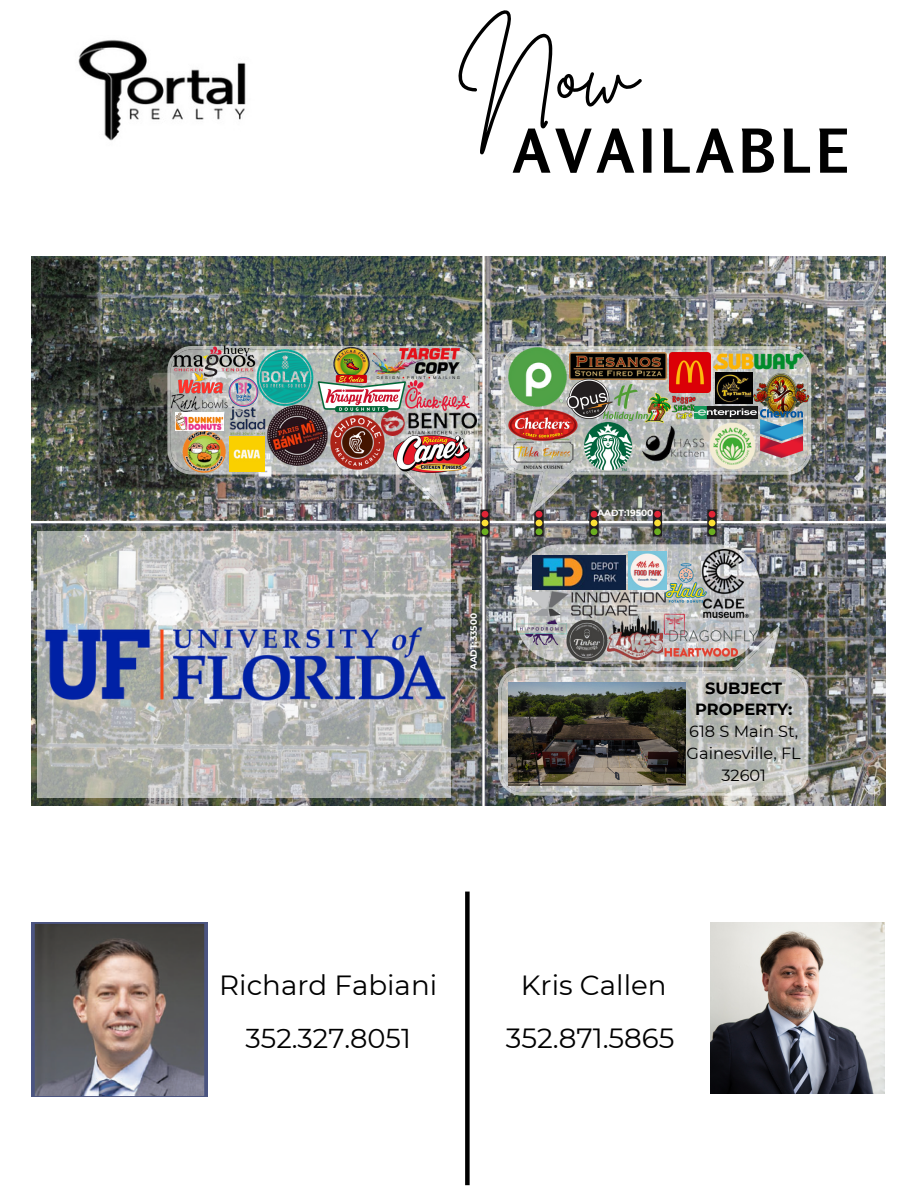
<style>
.page{position:relative;width:918px;height:1188px;background:#fff}
.page>*{position:absolute;margin:0;border:0;box-sizing:border-box;transform-origin:0 0}
.t1{font:88.8px "Brittany Signature";color:#000}
.t2{font:700 60.3px "Rosario";letter-spacing:.08em;color:#000}
.t3{font:27.75px "Montserrat";color:#000}
.t4{font:27.3px "Montserrat";color:#000}
.t5{font:16.2px/21.9px "Montserrat";color:#000;text-align:center}
.t6{font:700 16.2px/21.9px "Montserrat";color:#000;text-align:center}
.t7{font:700 9px "Montserrat";color:#fff}
</style>
<div class="page">
<img style="left:78px;top:40px;width:168px;height:101px">
<img style="left:32px;top:257px;width:854px;height:549px">
<hr style="left:24px;top:521px;width:871px;height:2px;background:#fff">
<hr style="left:482px;top:239px;width:3px;height:601px;background:#fff">
<img style="left:470px;top:509px;width:30px;height:28px">
<img style="left:524px;top:515px;width:30px;height:22px">
<img style="left:579px;top:515px;width:30px;height:22px">
<img style="left:642px;top:515px;width:30px;height:22px">
<img style="left:697px;top:515px;width:30px;height:22px">
<img style="left:501px;top:346px;width:310px;height:169px">
<img style="left:504px;top:350px;width:304px;height:157px">
<img style="left:569px;top:352px;width:98px;height:27px">
<img style="left:508px;top:348px;width:59px;height:58px">
<img style="left:670px;top:352px;width:40px;height:41px">
<img style="left:509px;top:409px;width:68px;height:32px">
<svg style="left:37px;top:531px;width:414px;height:267px"></svg>
<img style="left:44px;top:627px;width:402px;height:75px">
<img style="left:713px;top:352px;width:90px;height:18px">
<img style="left:752px;top:373px;width:59px;height:46px">
<img style="left:760px;top:409px;width:43px;height:49px">
<img style="left:715px;top:373px;width:38px;height:30px">
<img style="left:697px;top:406px;width:61px;height:12px">
<img style="left:707px;top:421px;width:50px;height:51px">
<img style="left:645px;top:382px;width:52px;height:33px">
<img style="left:640px;top:415px;width:67px;height:66px">
<img style="left:584px;top:423px;width:47px;height:47px">
<img style="left:168px;top:346px;width:310px;height:168px">
<img style="left:171px;top:349px;width:303px;height:158px">
<img style="left:393px;top:436px;width:77px;height:37px">
<img style="left:603px;top:385px;width:44px;height:36px">
<img style="left:566px;top:379px;width:47px;height:39px">
<img style="left:510px;top:437px;width:66px;height:35px">
<img style="left:408px;top:381px;width:62px;height:29px">
<img style="left:384px;top:412px;width:92px;height:23px">
<img style="left:373px;top:348px;width:87px;height:31px">
<img style="left:330px;top:423px;width:54px;height:46px">
<img style="left:315px;top:371px;width:93px;height:52px">
<img style="left:259px;top:347px;width:56px;height:59px">
<img style="left:330px;top:343px;width:43px;height:44px">
<img style="left:268px;top:406px;width:60px;height:59px">
<img style="left:229px;top:450px;width:35px;height:22px">
<img style="left:223px;top:392px;width:53px;height:58px">
<img style="left:182px;top:430px;width:43px;height:43px">
<img style="left:170px;top:316px;width:89px;height:77px">
<img style="left:222px;top:377px;width:44px;height:29px">
<img style="left:176px;top:412px;width:47px;height:18px">
<img style="left:170px;top:393px;width:58px;height:19px">
<img style="left:178px;top:371px;width:44px;height:24px">
<svg style="left:498px;top:628px;width:310px;height:168px"></svg>
<svg style="left:501px;top:634px;width:304px;height:158px"></svg>
<svg style="left:516px;top:544px;width:244px;height:117px"></svg>
<img style="left:532px;top:556px;width:94px;height:33px">
<img style="left:690px;top:550px;width:67px;height:56px">
<img style="left:526px;top:592px;width:130px;height:25px">
<img style="left:628px;top:551px;width:39px;height:38px">
<img style="left:647px;top:606px;width:114px;height:43px">
<img style="left:656px;top:552px;width:61px;height:61px">
<img style="left:607px;top:610px;width:56px;height:55px">
<img style="left:665px;top:648px;width:73px;height:13px">
<img style="left:555px;top:621px;width:63px;height:39px">
<img style="left:516px;top:620px;width:51px;height:25px">
<img style="left:508px;top:683px;width:178px;height:102px">
<img style="left:32px;top:923px;width:175px;height:173px">
<img style="left:711px;top:923px;width:173px;height:171px">
<div style="left:465px;top:892px;width:5px;height:293px;background:#000"></div>
<p class="t1" style="left:459px;top:15px;width:180px">Now</p>
<p class="t2" style="left:513px;top:114px;width:338px">AVAILABLE</p>
<p class="t7" style="left:468px;top:670px;width:59px;rotate:-90deg">AADT:33500</p>
<p class="t7" style="left:597px;top:508px;width:57px">AADT:19500</p>
<p class="t6" style="left:695px;top:677px;width:99px">SUBJECT<br>PROPERTY:</p>
<p class="t5" style="left:687px;top:721px;width:116px">618 S Main St,<br>Gainesville, FL<br>32601</p>
<p class="t3" style="left:219px;top:968px;width:220px">Richard Fabiani</p>
<p class="t4" style="left:246px;top:1021px;width:167px">352.327.8051</p>
<p class="t3" style="left:521px;top:968px;width:147px">Kris Callen</p>
<p class="t3" style="left:506px;top:1021px;width:170px">352.871.5865</p>
</div>
